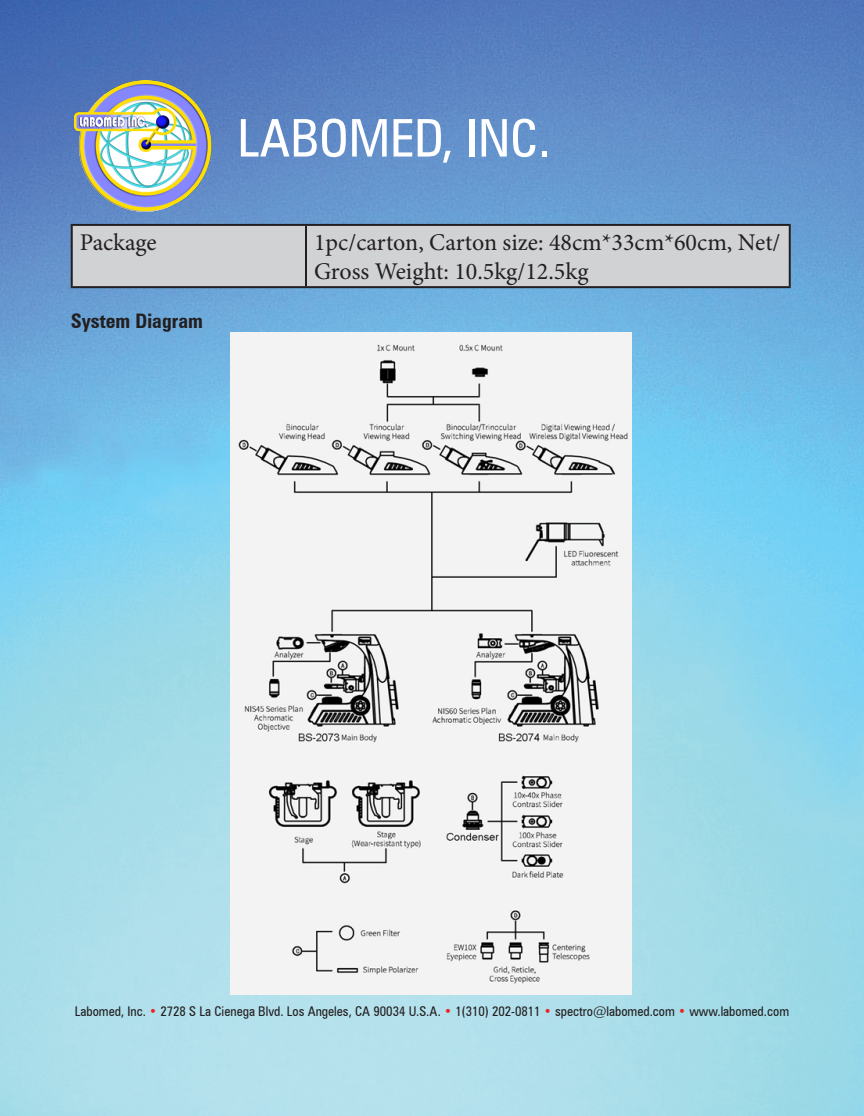
<style>
.page{position:relative;width:864px;height:1116px;background:#fff}
.page>*{position:absolute;margin:0;border:0;box-sizing:border-box;transform-origin:0 0}
.t1{font:condensed 52px "Zurich BT";color:#fff}
.t2{font:24px/28.8px "Minion Pro";color:#231f20}
.t3{font:700 condensed 20px "Zurich BT";color:#231f20}
.t4{font:condensed 13.4px "Zurich BT";color:#231f20}
.s1{color:#ee2123}
</style>
<div class="page">
<img style="left:0;top:0;width:864px;height:1116px">
<img style="left:75px;top:81px;width:143px;height:131px">
<div style="left:73px;top:226px;width:716px;height:60px;background:#d1d2d4"></div>
<hr style="left:71px;top:224px;width:235px;height:2px;background:#231f20">
<hr style="left:71px;top:226px;width:2px;height:60px;background:#231f20">
<hr style="left:306px;top:224px;width:485px;height:2px;background:#231f20">
<hr style="left:305px;top:226px;width:2px;height:60px;background:#231f20">
<hr style="left:789px;top:226px;width:2px;height:60px;background:#231f20">
<hr style="left:71px;top:286px;width:235px;height:2px;background:#231f20">
<hr style="left:306px;top:286px;width:485px;height:2px;background:#231f20">
<img style="left:231px;top:333px;width:401px;height:661px">
<h1 class="t1" style="left:237px;top:106px;width:315px">LABOMED, INC.</h1>
<p class="t2" style="left:80px;top:228px;width:79px">Package</p>
<p class="t2" style="left:314px;top:228px;width:468px">1pc/carton, Carton size: 48cm*33cm*60cm, Net/<br>Gross Weight: 10.5kg/12.5kg</p>
<p class="t3" style="left:71px;top:309px;width:134px">System Diagram</p>
<p class="t4" style="left:75px;top:1003px;width:716px">Labomed, Inc. <span class="s1">•</span> 2728 S La Cienega Blvd. Los Angeles, CA 90034 U.S.A. <span class="s1">•</span> 1(310) 202-0811 <span class="s1">•</span> spectro@labomed.com <span class="s1">•</span> www.labomed.com</p>
</div>
